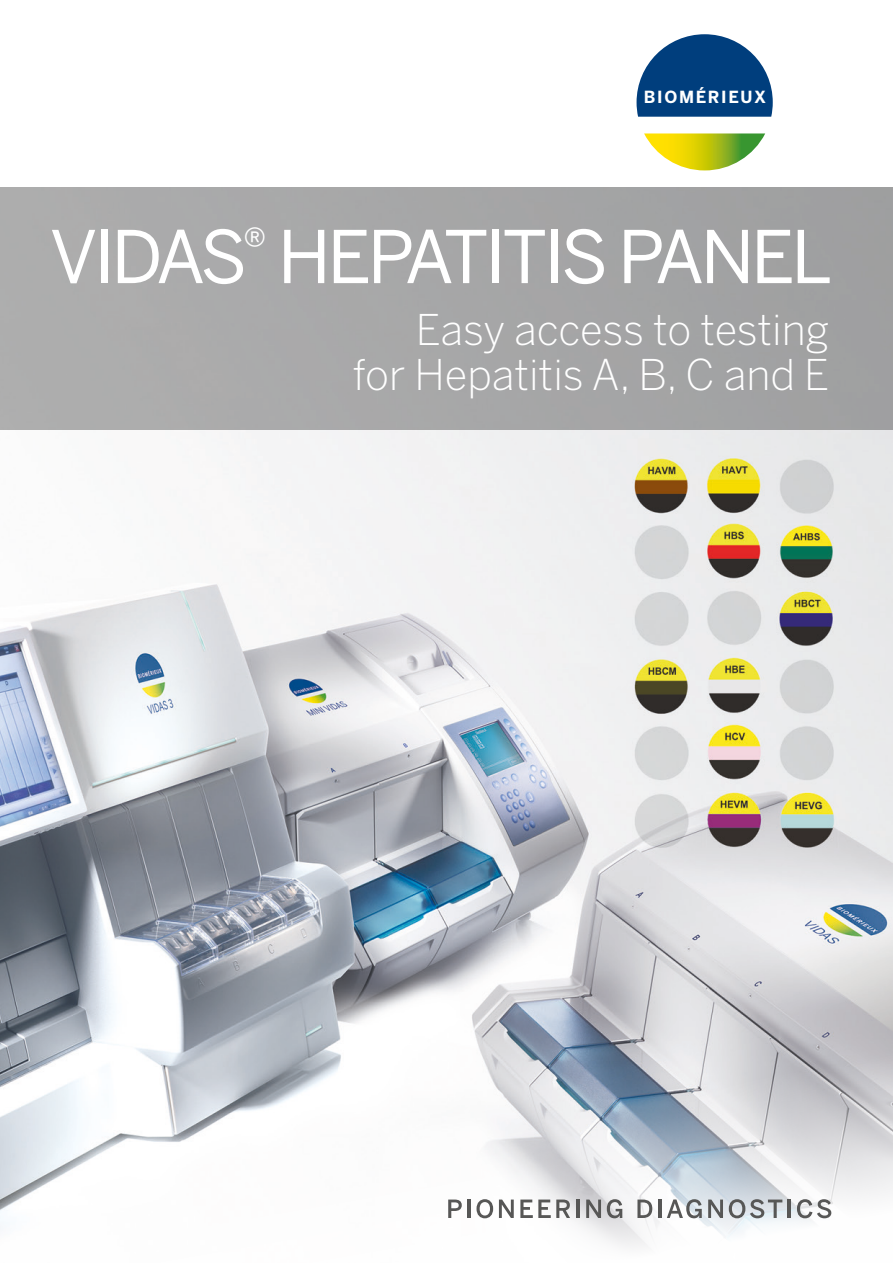
<style>
.page{position:relative;width:893px;height:1263px;background:#fff}
.page>*{position:absolute;margin:0;border:0;box-sizing:border-box;transform-origin:0 0}
.t1{font:72px "Benton Sans";letter-spacing:-.05em;color:#fff}
.t2{font:300 42px/45px "Benton Sans";color:#fff;text-align:right}
.t3{font:700 16.65px "Benton Sans";letter-spacing:.1em;color:#fff}
</style>
<div class="page">
<img style="left:0;top:429px;width:893px;height:819px">
<div style="left:0;top:187px;width:893px;height:242px;background:#a6a7a8"></div>
<svg style="left:448px;top:1199px;width:14px;height:19px"></svg>
<hr style="left:467px;top:1199px;width:4px;height:19px;background:#575756">
<svg style="left:476px;top:1199px;width:17px;height:19px"></svg>
<svg style="left:499px;top:1199px;width:15px;height:19px"></svg>
<svg style="left:520px;top:1199px;width:50px;height:19px"></svg>
<hr style="left:576px;top:1199px;width:3px;height:19px;background:#575756">
<svg style="left:586px;top:1199px;width:15px;height:19px"></svg>
<svg style="left:607px;top:1199px;width:15px;height:19px"></svg>
<svg style="left:637px;top:1199px;width:15px;height:19px"></svg>
<hr style="left:658px;top:1199px;width:3px;height:19px;background:#575756">
<svg style="left:667px;top:1199px;width:35px;height:19px"></svg>
<svg style="left:708px;top:1199px;width:15px;height:19px"></svg>
<svg style="left:729px;top:1199px;width:53px;height:19px"></svg>
<hr style="left:788px;top:1199px;width:3px;height:19px;background:#575756">
<svg style="left:797px;top:1199px;width:34px;height:19px"></svg>
<svg style="left:637px;top:34px;width:136px;height:83px"></svg>
<svg style="left:644px;top:133px;width:121px;height:37px"></svg>
<p class="t3" style="left:644px;top:87px;width:124px">BIOMÉRIEUX</p>
<h1 class="t1" style="left:50px;top:214px;width:784px">VIDAS<sup>®</sup> HEPATITIS PANEL</h1>
<p class="t2" style="left:353px;top:307px;width:478px">Easy access to testing for Hepatitis A, B, C and E</p>
</div>
